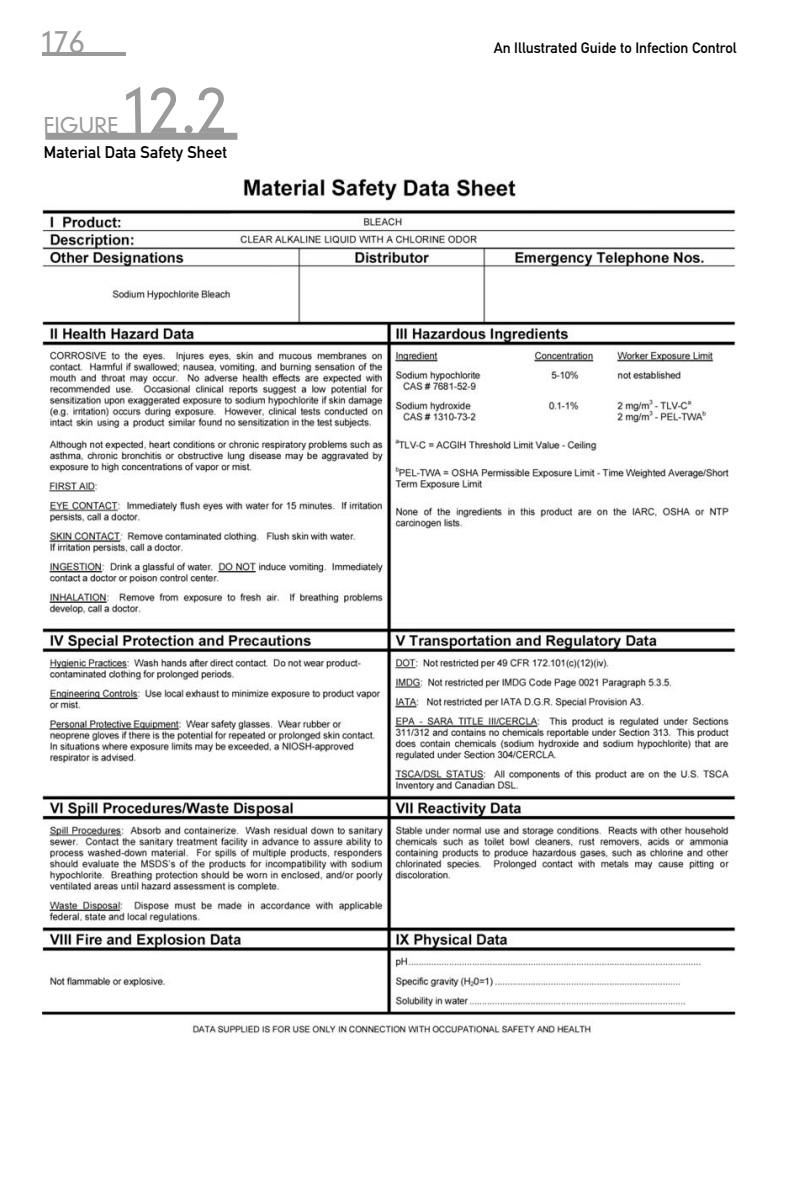
<style>
.page{position:relative;width:805px;height:1189px;background:#fff}
.page>*{position:absolute;margin:0;border:0;box-sizing:border-box;transform-origin:0 0}
.t1{font:300 61.25px "DIN Neuzeit Grotesk";color:#9a9a9a}
.t2{font:300 29.75px "DIN Neuzeit Grotesk";color:#9a9a9a}
.t3{font:300 21px "DIN Neuzeit Grotesk";color:#9a9a9a}
.t4{font:16.62px "DIN Mittelschrift Std";color:#000}
.t5{font:14.88px "DIN Mittelschrift Std";color:#000}
</style>
<div class="page">
<hr style="left:42px;top:52px;width:84px;height:4px;background:#9a9a9a">
<div style="left:45px;top:133px;width:192px;height:7px;background:#9a9a9a"></div>
<img style="left:42px;top:178px;width:693px;height:856px">
<p class="t2" style="left:42px;top:30px;width:45px">176</p>
<p class="t5" style="left:494px;top:42px;width:245px">An Illustrated Guide to Infection Control</p>
<p class="t3" style="left:44px;top:117px;width:76px">FIGURE</p>
<p class="t1" style="left:124px;top:86px;width:107px">12.2</p>
<p class="t4" style="left:44px;top:146px;width:185px">Material Data Safety Sheet</p>
</div>
